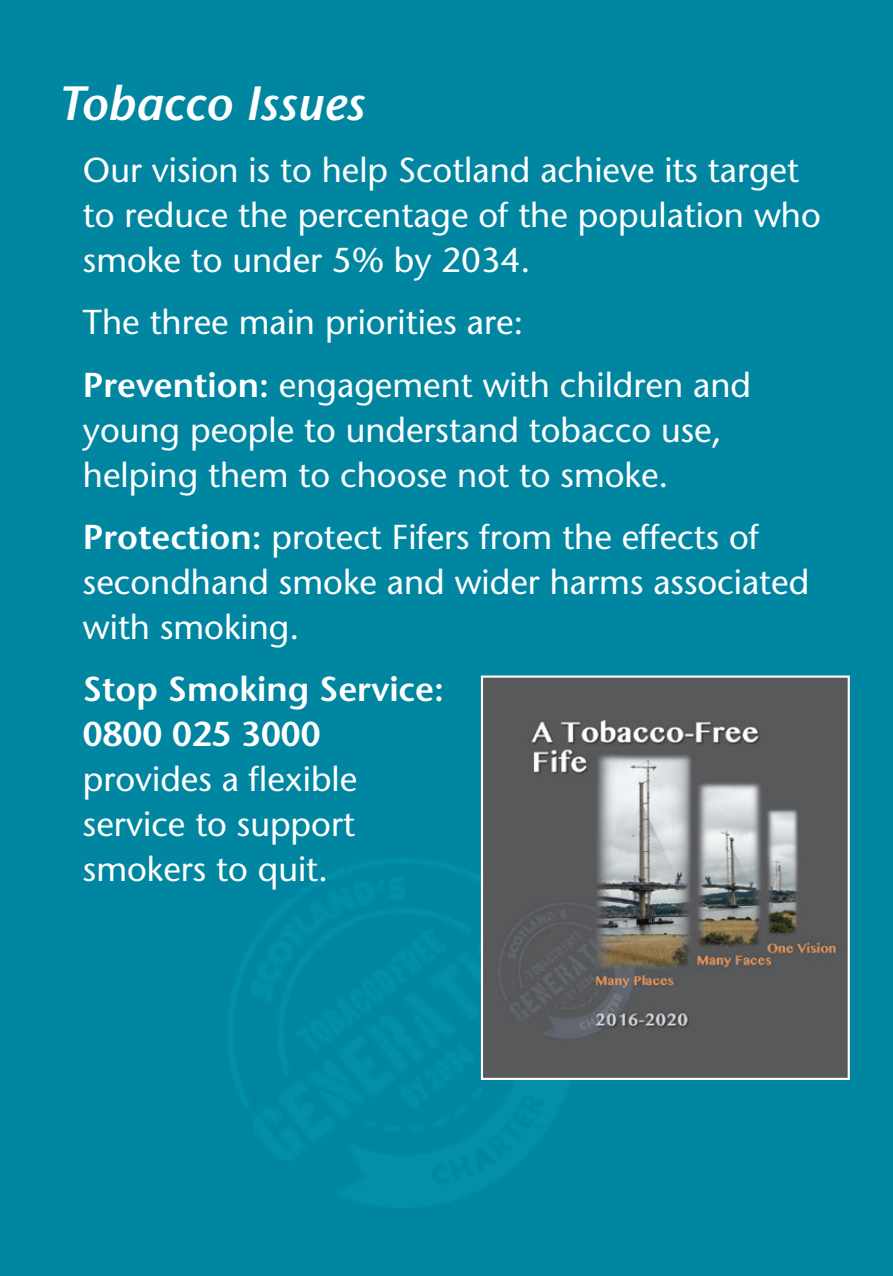
<style>
.page{position:relative;width:893px;height:1276px;background:#0086a1}
.page>*{position:absolute;margin:0;border:0;box-sizing:border-box;transform-origin:0 0}
.t1{font:italic 600 48px "Stone Sans Std";color:#fff}
.t2{font:500 34.5px/45px "Stone Sans Std";color:#fff}
.t3{font:600 34.5px/45px "Stone Sans Std";color:#fff}
.s1{font-weight:600}
</style>
<div class="page">
<img style="left:484px;top:678px;width:363px;height:399px">
<div style="left:481px;top:675px;width:369px;height:405px;border:2px solid #fff"></div>
<h1 class="t1" style="left:57px;top:75px;width:308px">Tobacco Issues</h1>
<p class="t2" style="left:83px;top:148px;width:739px">Our vision is to help Scotland achieve its target to reduce the percentage of the population who smoke to under 5% by 2034.</p>
<p class="t2" style="left:83px;top:291px;width:670px;line-height:62.1px">The three main priorities are:<br><span class="s1">Prevention:</span> engagement with children and</p>
<p class="t2" style="left:83px;top:407px;width:640px">young people to understand tobacco use, helping them to choose not to smoke.</p>
<p class="t2" style="left:83px;top:514px;width:728px"><span class="s1">Protection:</span> protect Fifers from the effects of secondhand smoke and wider harms associated with smoking.</p>
<p class="t3" style="left:83px;top:666px;width:362px">Stop Smoking Service:<br>0800 025 3000</p>
<p class="t2" style="left:83px;top:756px;width:276px;text-align:justify">provides a flexible service to support smokers to quit.</p>
</div>
